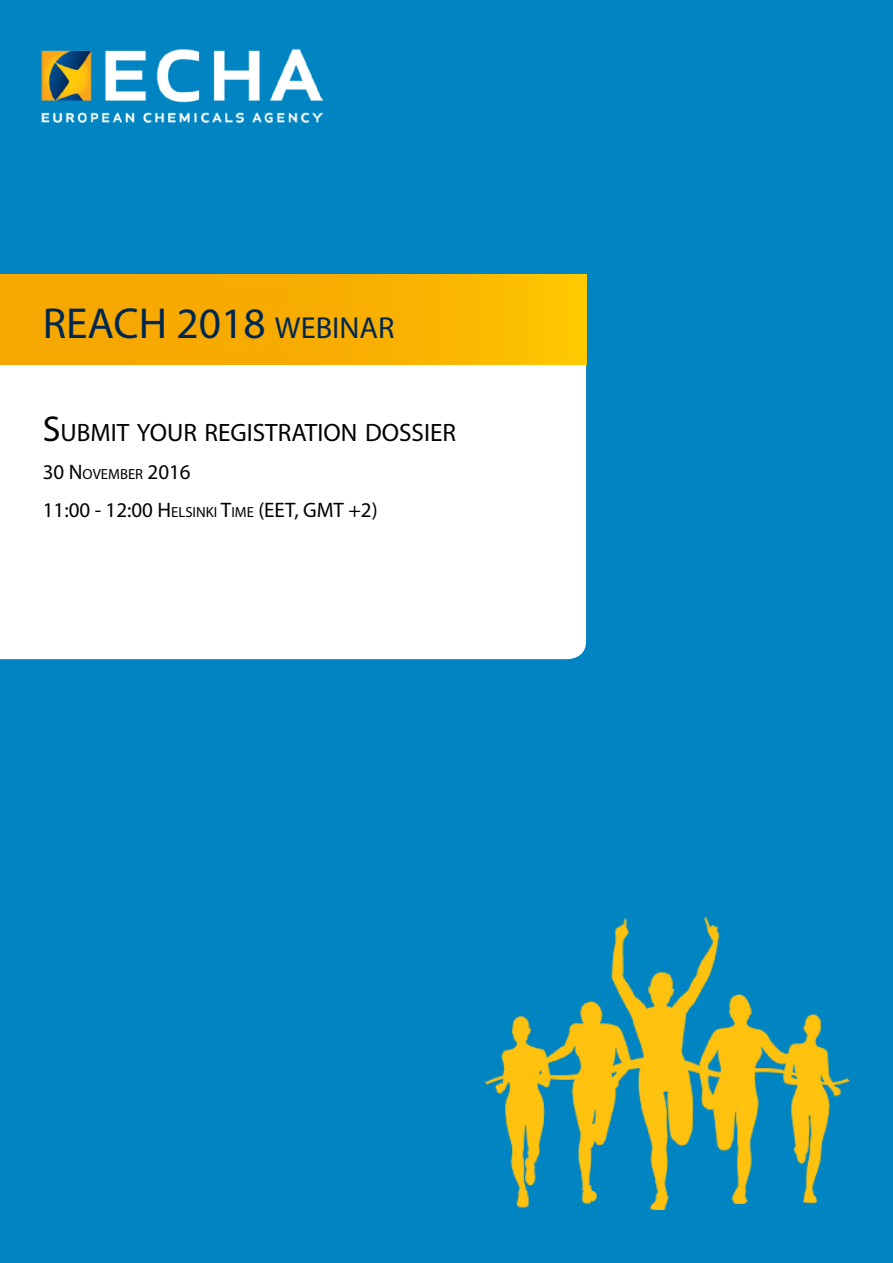
<style>
.page{position:relative;width:893px;height:1263px;background:#0085c2}
.page>*{position:absolute;margin:0;border:0;box-sizing:border-box;transform-origin:0 0}
.t1{font:43.5px "Myriad Pro";color:#002752}
.t2{font:25.2px "Myriad Pro";color:#000}
.t3{font:21px/38px "Myriad Pro";color:#000}
.s1{font-size:30.45px}
.s2{font-size:36px}
.s3{font-size:14.7px}
</style>
<div class="page">
<img style="left:42px;top:49px;width:280px;height:74px">
<div style="left:0;top:365px;width:586px;height:294px;background:#fff"></div>
<div style="left:0;top:274px;width:586px;height:91px;background:linear-gradient(to right,#f5a100,#fcbf00)"></div>
<img style="left:484px;top:918px;width:365px;height:292px">
<h1 class="t1" style="left:43px;top:297px;width:335px">REACH 2018 <span class="s1">WEBINAR</span></h1>
<p class="t2" style="left:43px;top:417px;width:400px"><span class="s2">S</span>UBMIT YOUR REGISTRATION DOSSIER</p>
<p class="t3" style="left:43px;top:452px;width:275px">30 N <span class="s3">OVEMBER</span> 2016<br>11:00 - 12:00 H<span class="s3">ELSINKI</span> T<span class="s3">IME</span> (EET, GMT</p>
<p class="t3" style="left:348px;top:490px;width:31px">+2)</p>
</div>
